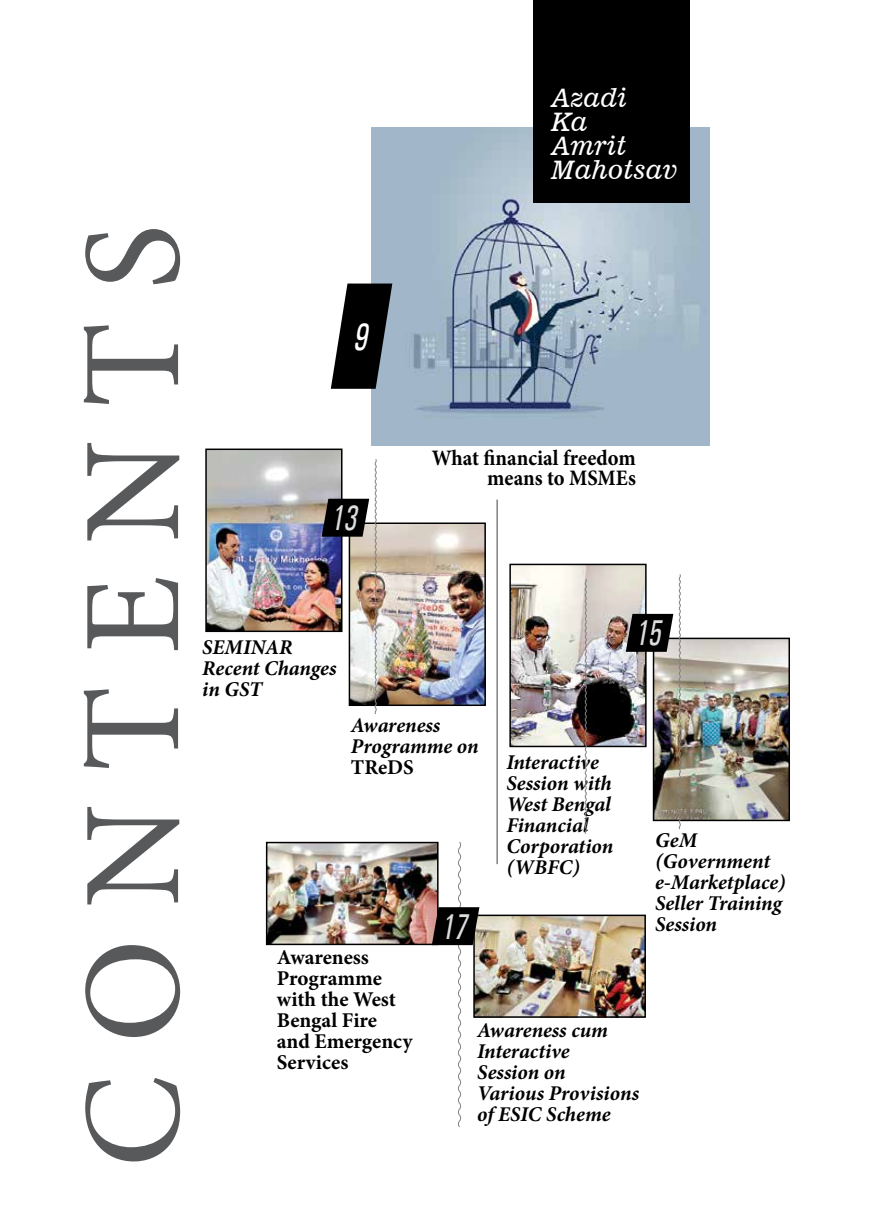
<style>
.page{position:relative;width:885px;height:1212px;background:#fff}
.page>*{position:absolute;margin:0;border:0;box-sizing:border-box;transform-origin:0 0}
.t1{font:139.5px "Minion Pro";color:#58595b}
.t2{font:italic 500 condensed 39px "Univers";color:#fff;scale:.78 1}
.t3{font:italic 500 condensed 36px "Univers";color:#dcddde;scale:.78 1}
.t4{font:25.5px/24px "News 701 BT Italic A";color:#fff}
.t5{font:700 22.05px/20.5px "Minion Pro";color:#000;text-align:right;scale:.93 1}
.t6{font:italic 700 21px/21px "Minion Pro";letter-spacing:-.005em;color:#000}
.t7{font:700 21px/21px "Minion Pro";color:#000}
</style>
<div class="page">
<img style="left:371px;top:128px;width:338px;height:318px">
<div style="left:533px;top:0;width:157px;height:202px;background:#000"></div>
<svg style="left:331px;top:284px;width:61px;height:105px;background:#373a3c"></svg>
<img style="left:208px;top:451px;width:131px;height:178px">
<div style="left:205px;top:448px;width:137px;height:184px;border:2px solid #000"></div>
<img style="left:512px;top:567px;width:131px;height:177px">
<div style="left:509px;top:564px;width:137px;height:183px;border:2px solid #000"></div>
<img style="left:377px;top:525px;width:106px;height:178px">
<div style="left:348px;top:522px;width:138px;height:184px;border:2px solid #000"></div>
<img style="left:681px;top:641px;width:105px;height:177px">
<div style="left:652px;top:638px;width:137px;height:183px;border:2px solid #000"></div>
<img style="left:269px;top:845px;width:163px;height:97px">
<div style="left:266px;top:842px;width:172px;height:103px;border:2px solid #000"></div>
<img style="left:479px;top:917px;width:164px;height:98px">
<div style="left:473px;top:914px;width:173px;height:104px;border:2px solid #000"></div>
<svg style="left:432px;top:841px;width:47px;height:286px"></svg>
<img style="left:321px;top:459px;width:56px;height:255px">
<img style="left:625px;top:574px;width:56px;height:256px">
<svg style="left:584px;top:578px;width:3px;height:256px"></svg>
<hr style="left:496px;top:500px;width:2px;height:364px;background:#808285">
<h1 class="t1" style="left:40px;top:1167px;width:945px;rotate:-90deg">C O N T E N T S</h1>
<h2 class="t2" style="left:352px;top:313px;width:30px">9</h2>
<h3 class="t3" style="left:330px;top:497px;width:44px">13</h3>
<p class="t6" style="left:202px;top:636px;width:136px">SEMINAR<br>Recent Changes in GST</p>
<p class="t4" style="left:550px;top:86px;width:129px">Azadi<br>Ka<br>Amrit<br>Mahotsav</p>
<p class="t5" style="left:431px;top:447px;width:221px">What financial freedom means to MSMEs</p>
<h3 class="t3" style="left:634px;top:612px;width:44px">15</h3>
<p class="t6" style="left:351px;top:714px;width:129px">Awareness<br>Programme on</p>
<p class="t7" style="left:351px;top:756px;width:64px">TReDS</p>
<h3 class="t3" style="left:440px;top:905px;width:44px">17</h3>
<p class="t6" style="left:506px;top:751px;width:108px">Interactive<br>Session with<br>West Bengal<br>Financial<br>Corporation (WBFC)</p>
<p class="t7" style="left:277px;top:947px;width:137px">Awareness<br>Programme with the West<br>Bengal Fire and Emergency<br>Services</p>
<p class="t6" style="left:477px;top:1019px;width:163px">Awareness cum<br>Interactive<br>Session on<br>Various Provisions of ESIC Scheme</p>
<p class="t6" style="left:655px;top:829px;width:132px">GeM (Government e-Marketplace)<br>Seller Training<br>Session</p>
</div>
